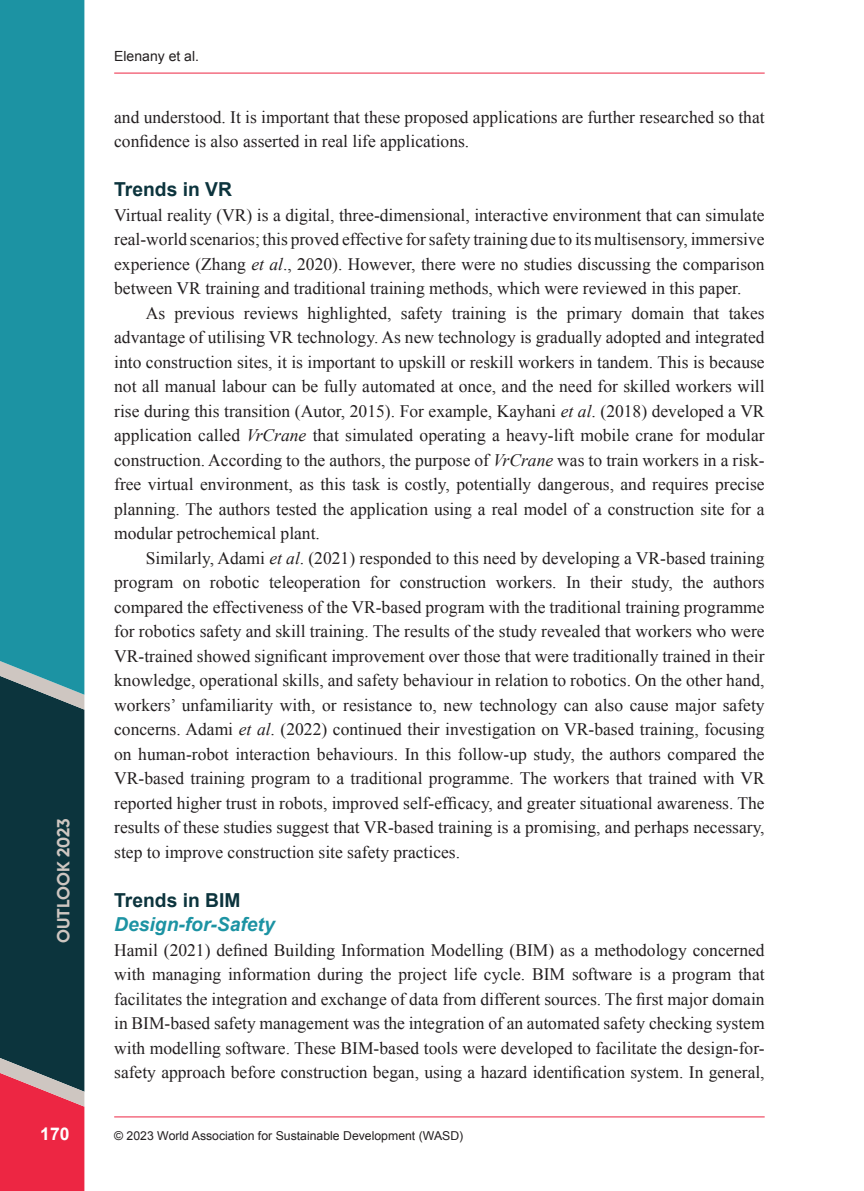
<style>
.page{position:relative;width:864px;height:1191px;background:#fff}
.page>*{position:absolute;margin:0;border:0;box-sizing:border-box;transform-origin:0 0}
.t1{font:700 19.25px "Arial";color:#0c343d}
.H3__no_space{font:italic 700 19.25px "Arial";color:#1c93a3}
.Tx{font:17.5px/24.5px "Times New Roman";color:#231f20;text-align:justify}
.TxF{font:17.5px/24.5px "Times New Roman";color:#231f20;text-align:justify}
.t2{font:700 17.5px "Gilroy";letter-spacing:.005em;color:#cec6c1}
.t3{font:700 17.5px "Arial";color:#fff}
.t4{font:14px "Arial";color:#231f20}
.t5{font:12.25px "Arial";color:#231f20}
.s1{font-style:italic}
</style>
<div class="page">
<hr style="left:114px;top:73px;width:650px;height:1px;background:#ed2643">
<hr style="left:114px;top:1116px;width:650px;height:1px;background:#ed2643">
<svg style="left:0;top:694px;width:84px;height:497px;background:#413643"></svg>
<div style="left:0;top:0;width:84px;height:694px;background:#1c93a3"></div>
<p class="t2" style="left:52px;top:943px;width:126px;rotate:-90deg">OUTLOOK 2023</p>
<p class="t4" style="left:114px;top:47px;width:86px">Elenany et al.</p>
<p class="Tx" style="left:114px;top:104px;width:651px">and understood. It is important that these proposed applications are further researched so that confidence is also asserted in real life applications.</p>
<h2 class="t1" style="left:114px;top:176px;width:119px">Trends in VR</h2>
<p class="TxF" style="left:114px;top:202px;width:651px">Virtual reality (VR) is a digital, three-dimensional, interactive environment that can simulate real-world scenarios; this proved effective for safety training due to its multisensory, immersive experience (Zhang <span class="s1">et al</span>., 2020). However, there were no studies discussing the comparison between VR training and traditional training methods, which were reviewed in this paper.</p>
<p class="Tx" style="left:114px;top:300px;width:651px;text-indent:32px">As previous reviews highlighted, safety training is the primary domain that takes advantage of utilising VR technology. As new technology is gradually adopted and integrated into construction sites, it is important to upskill or reskill workers in tandem. This is because not all manual labour can be fully automated at once, and the need for skilled workers will rise during this transition (Autor, 2015). For example, Kayhani <span class="s1">et al</span>. (2018) developed a VR application called <span class="s1">VrCrane</span> that simulated operating a heavy-lift mobile crane for modular construction. According to the authors, the purpose of <span class="s1">VrCrane</span> was to train workers in a risk&shy;free virtual environment, as this task is costly, potentially dangerous, and requires precise planning. The authors tested the application using a real model of a construction site for a modular petrochemical plant.</p>
<p class="Tx" style="left:114px;top:545px;width:651px;text-indent:32px">Similarly, Adami <span class="s1">et al</span>. (2021) responded to this need by developing a VR-based training program on robotic teleoperation for construction workers. In their study, the authors compared the effectiveness of the VR-based program with the traditional training programme for robotics safety and skill training. The results of the study revealed that workers who were VR-trained showed significant improvement over those that were traditionally trained in their knowledge, operational skills, and safety behaviour in relation to robotics. On the other hand, workers’ unfamiliarity with, or resistance to, new technology can also cause major safety concerns. Adami <span class="s1">et al</span>. (2022) continued their investigation on VR-based training, focusing on human-robot interaction behaviours. In this follow-up study, the authors compared the VR-based training program to a traditional programme. The workers that trained with VR reported higher trust in robots, improved self-efficacy, and greater situational awareness. The results of these studies suggest that VR-based training is a promising, and perhaps necessary, step to improve construction site safety practices.</p>
<h2 class="t1" style="left:114px;top:887px;width:128px">Trends in BIM</h2>
<p class="H3__no_space" style="left:114px;top:911px;width:162px">Design-for-Safety</p>
<p class="TxF" style="left:114px;top:937px;width:651px">Hamil (2021) defined Building Information Modelling (BIM) as a methodology concerned with managing information during the project life cycle. BIM software is a program that facilitates the integration and exchange of data from different sources. The first major domain in BIM-based safety management was the integration of an automated safety checking system with modelling software. These BIM-based tools were developed to facilitate the design-for&shy;safety approach before construction began, using a hazard identification system. In general,</p>
<p class="t3" style="left:40px;top:1121px;width:31px">170</p>
<p class="t5" style="left:114px;top:1127px;width:350px">© 2023 World Association for Sustainable Development (WASD)</p>
</div>
